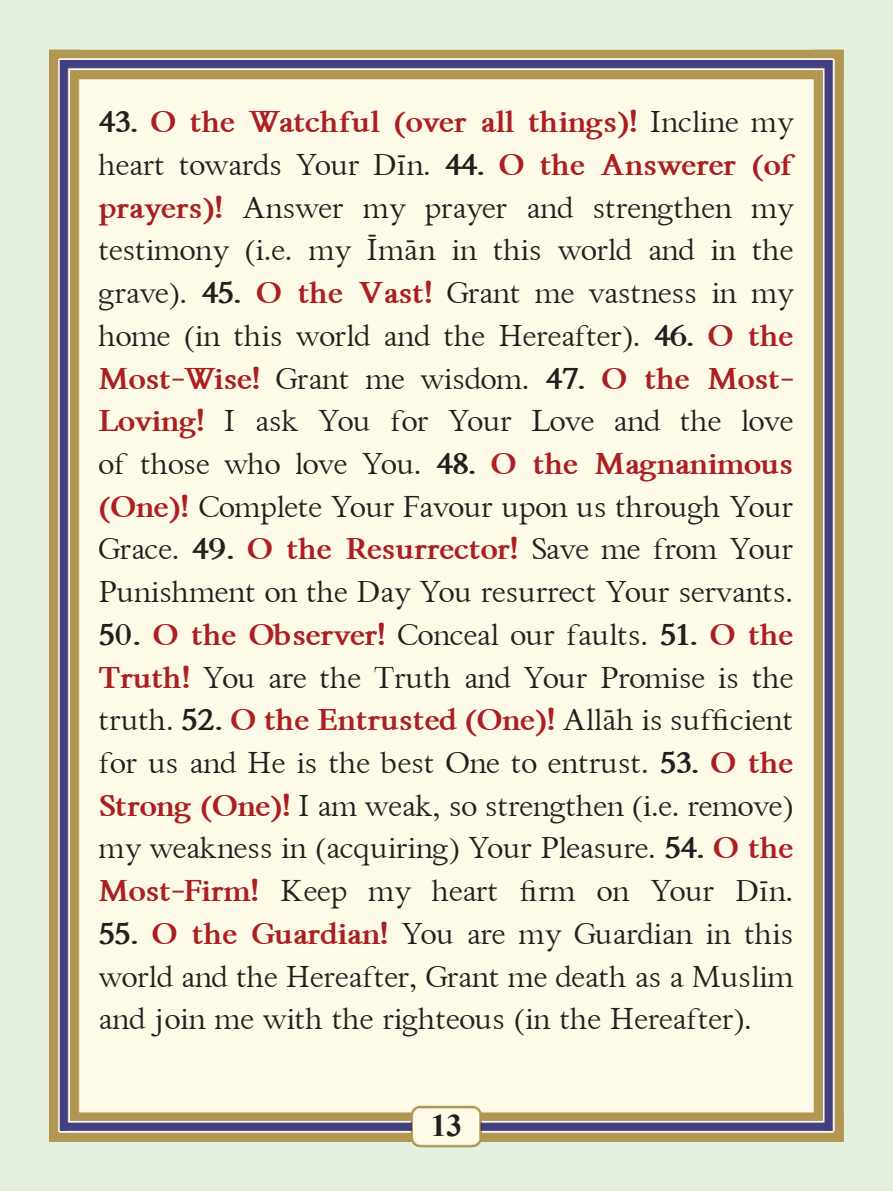
<style>
.page{position:relative;width:893px;height:1191px;background:#fff}
.page>*{position:absolute;margin:0;border:0;box-sizing:border-box;transform-origin:0 0}
.t1{font:700 31.5px "Times New Roman";color:#231f20}
.t2{font:30.1px/42.7px "Thryomanes";color:#231f20}
.t3{font:700 30.1px "Thryomanes";color:#ab1e21}
.t4{font:700 30.1px "Thryomanes";color:#231f20}
.s1{color:#ab1e21}
.s2{font-weight:700;color:#ab1e21}
.s3{font-weight:700}
</style>
<div class="page">
<img style="left:0;top:0;width:893px;height:1191px">
<p class="t4" style="left:99px;top:101px;width:79px">43. <span class="s1">O</span></p>
<p class="t3" style="left:191px;top:101px;width:46px">the</p>
<p class="t3" style="left:250px;top:101px;width:132px">Watchful</p>
<p class="t3" style="left:394px;top:101px;width:74px">(over</p>
<p class="t3" style="left:481px;top:101px;width:35px">all</p>
<p class="t2" style="left:529px;top:100px;width:266px"><span class="s2">things)!</span> Incline my</p>
<p class="t2" style="left:99px;top:143px;width:68px">heart</p>
<p class="t2" style="left:179px;top:143px;width:105px">towards</p>
<p class="t2" style="left:296px;top:143px;width:65px">Your</p>
<p class="t2" style="left:374px;top:143px;width:59px">Dīn.</p>
<p class="t4" style="left:445px;top:144px;width:42px">44.</p>
<p class="t3" style="left:500px;top:144px;width:26px">O</p>
<p class="t3" style="left:540px;top:144px;width:46px">the</p>
<p class="t3" style="left:601px;top:144px;width:137px">Answerer</p>
<p class="t3" style="left:99px;top:186px;width:126px">prayers)!</p>
<p class="t2" style="left:243px;top:186px;width:103px">Answer</p>
<p class="t2" style="left:364px;top:186px;width:44px">my</p>
<p class="t2" style="left:425px;top:186px;width:84px">prayer</p>
<p class="t2" style="left:527px;top:186px;width:48px">and</p>
<p class="t2" style="left:593px;top:186px;width:141px">strengthen</p>
<p class="t2" style="left:99px;top:228px;width:131px">testimony</p>
<p class="t2" style="left:245px;top:228px;width:49px">( .e. i</p>
<p class="t2" style="left:309px;top:228px;width:44px">my</p>
<p class="t2" style="left:367px;top:228px;width:70px">Īmān</p>
<p class="t2" style="left:452px;top:228px;width:27px">in</p>
<p class="t2" style="left:493px;top:228px;width:50px">this</p>
<p class="t2" style="left:558px;top:228px;width:76px">world</p>
<p class="t2" style="left:649px;top:228px;width:48px">and</p>
<p class="t2" style="left:711px;top:228px;width:27px">in</p>
<p class="t2" style="left:99px;top:271px;width:90px">grave .)</p>
<p class="t4" style="left:202px;top:272px;width:42px">45.</p>
<p class="t3" style="left:257px;top:272px;width:26px">O</p>
<p class="t3" style="left:298px;top:272px;width:46px">the</p>
<p class="t3" style="left:360px;top:272px;width:75px">Vast!</p>
<p class="t2" style="left:447px;top:271px;width:75px">Grant</p>
<p class="t2" style="left:536px;top:271px;width:41px">me</p>
<p class="t2" style="left:589px;top:271px;width:110px">vastness</p>
<p class="t2" style="left:712px;top:271px;width:27px">in</p>
<p class="t2" style="left:99px;top:314px;width:636px">home (in this world and the Hereafter .) <span class="s3">46.</span> <span class="s2">O</span></p>
<p class="t3" style="left:752px;top:144px;width:43px">(of</p>
<p class="t2" style="left:752px;top:186px;width:44px">my</p>
<p class="t2" style="left:753px;top:228px;width:43px">the</p>
<p class="t2" style="left:752px;top:271px;width:44px">my</p>
<p class="t3" style="left:749px;top:314px;width:46px">the</p>
<p class="t3" style="left:99px;top:357px;width:163px">Most-Wise!</p>
<p class="t2" style="left:277px;top:356px;width:75px">Grant</p>
<p class="t2" style="left:366px;top:356px;width:41px">me</p>
<p class="t2" style="left:421px;top:356px;width:110px">wisdom.</p>
<p class="t4" style="left:546px;top:357px;width:42px">47.</p>
<p class="t3" style="left:602px;top:357px;width:26px">O</p>
<p class="t3" style="left:645px;top:357px;width:46px">the</p>
<p class="t3" style="left:708px;top:357px;width:87px">Most-</p>
<p class="t3" style="left:99px;top:400px;width:107px">Loving!</p>
<p class="t2" style="left:225px;top:399px;width:13px">I</p>
<p class="t2" style="left:256px;top:399px;width:45px">ask</p>
<p class="t2" style="left:319px;top:399px;width:54px">You</p>
<p class="t2" style="left:391px;top:399px;width:40px">for</p>
<p class="t2" style="left:449px;top:399px;width:65px">Your</p>
<p class="t2" style="left:532px;top:399px;width:64px">Love</p>
<p class="t2" style="left:614px;top:399px;width:48px">and</p>
<p class="t2" style="left:680px;top:399px;width:43px">the</p>
<p class="t2" style="left:741px;top:399px;width:54px">love</p>
<p class="t2" style="left:141px;top:442px;width:71px">those</p>
<p class="t2" style="left:225px;top:442px;width:57px">who</p>
<p class="t2" style="left:295px;top:442px;width:54px">love</p>
<p class="t3" style="left:533px;top:442px;width:46px">the</p>
<p class="t2" style="left:99px;top:442px;width:28px">of</p>
<p class="t2" style="left:99px;top:484px;width:696px"><span class="s2">(One)!</span> Complete Your Favour upon us through Your</p>
<p class="t2" style="left:346px;top:527px;width:449px"><span class="s2">Resurrector!</span> Save me from Your</p>
<p class="t3" style="left:492px;top:442px;width:26px">O</p>
<p class="t3" style="left:595px;top:442px;width:200px">Magnanimous</p>
<p class="t4" style="left:437px;top:442px;width:42px">48.</p>
<p class="t2" style="left:362px;top:442px;width:61px">You.</p>
<p class="t3" style="left:287px;top:528px;width:46px">the</p>
<p class="t2" style="left:99px;top:527px;width:696px">Grace. <span class="s3">49.</span> <span class="s2">O<br></span>Punishment on the Day You resurrect Your servants.</p>
<p class="t2" style="left:99px;top:613px;width:696px;text-align:right"><span class="s3">50.</span> <span class="s2">O the Observer!</span> Conceal our faults. <span class="s3">51.</span> <span class="s2">O the Truth!</span> You are the Truth and Your Promise is the truth. <span class="s3">52.</span> <span class="s2">O the Entrusted (One)!</span> Allāh is sufficient for us and He is the best One to entrust. <span class="s3">53.</span> <span class="s2">O the Strong (One)!</span> I am weak, so strengthen ( .e. i remove( my weakness in (acquiring) Your Pleasure. <span class="s3">54.</span> <span class="s2">O the </span>Dīn.</p>
<p class="t2" style="left:253px;top:869px;width:543px;text-indent:-153px"><span class="s2">Most-Firm!<br>Guardian!</span> You are my Guardian in this</p>
<p class="t2" style="left:432px;top:869px;width:68px">heart</p>
<p class="t2" style="left:520px;top:869px;width:57px">firm</p>
<p class="t2" style="left:281px;top:869px;width:68px">Keep</p>
<p class="t2" style="left:651px;top:869px;width:65px">Your</p>
<p class="t2" style="left:369px;top:869px;width:44px">my</p>
<p class="t2" style="left:597px;top:869px;width:34px">on</p>
<p class="t3" style="left:193px;top:912px;width:46px">the</p>
<p class="t2" style="left:99px;top:911px;width:696px"><span class="s3">55.</span> <span class="s2">O<br></span>world and the Hereafter, Grant me death as a Muslim and join me with the righteous (in the Hereafter .(</p>
<p class="t1" style="left:431px;top:1102px;width:33px">13</p>
</div>
